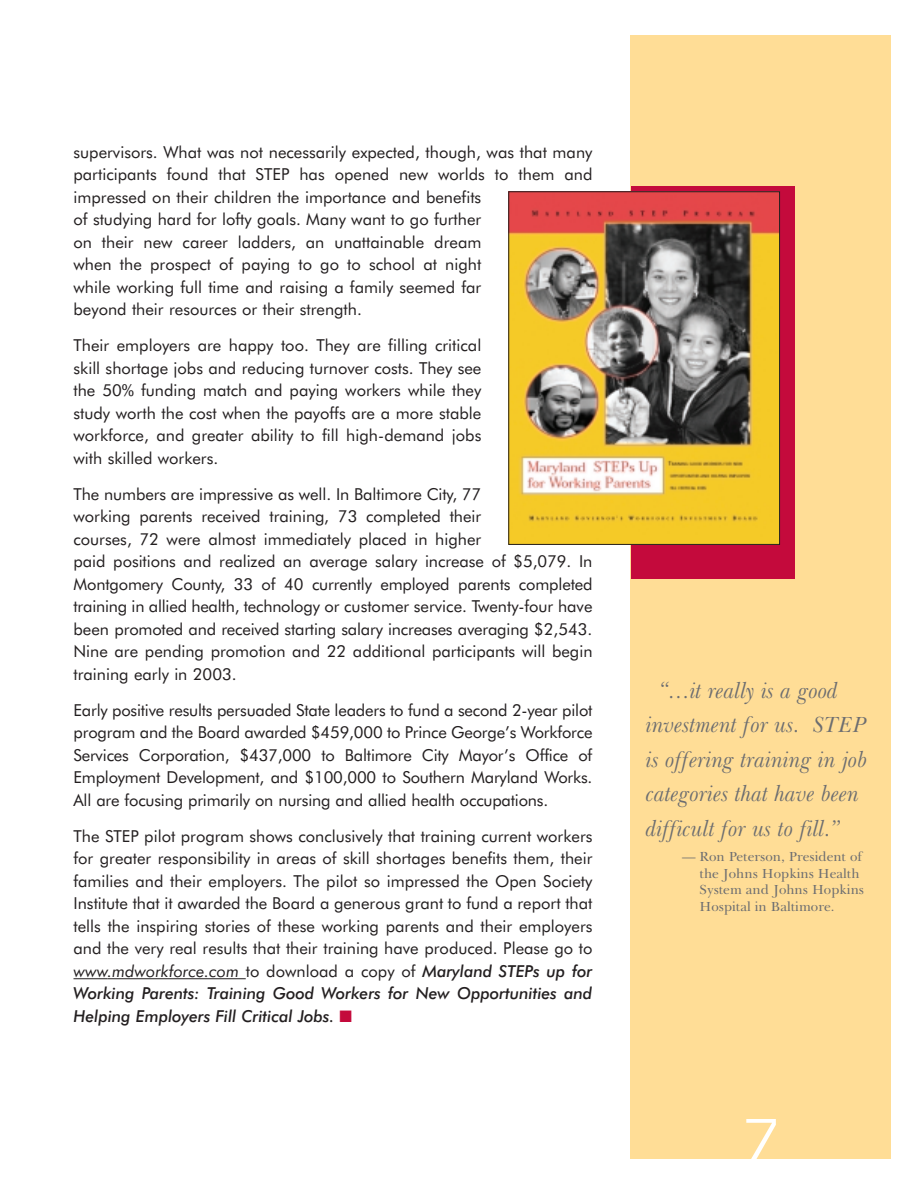
<style>
.page{position:relative;width:918px;height:1188px;background:#fff}
.page>*{position:absolute;margin:0;border:0;box-sizing:border-box;transform-origin:0 0}
.t1{font:54px "Eurostile";color:#fff}
.t2{font:italic 22.5px/34.5px "Baskerville BT";color:#6c6d70;scale:.96 1}
.t3{font:16.5px/22.5px "Futura BT";color:#231f20;text-align:justify}
.t4{font:13.5px/16.5px "Baskerville BT";color:#6c6d70}
.s1{font-style:italic}
.s2{font-weight:500;font-style:italic}
.s3{color:#c40a3c}
</style>
<div class="page">
<hr style="left:74px;top:978px;width:34px;height:1px;background:#231f20">
<hr style="left:108px;top:978px;width:138px;height:1px;background:#231f20">
<div style="left:631px;top:35px;width:260px;height:1123px;background:#ffdd96"></div>
<div style="left:631px;top:186px;width:163px;height:393px;background:#c40a3c"></div>
<img style="left:510px;top:193px;width:268px;height:350px">
<div style="left:508px;top:191px;width:272px;height:354px;border:1px solid #231f20"></div>
<p class="t3" style="left:74px;top:142px;width:520px;text-align:left">supervisors. What was not necessarily expected, though, was that many participants found that STEP has opened new worlds to them and impressed on their children the importance and benefits<br>of studying hard for lofty goals. Many want to go further<br>on their new career ladders, an unattainable dream<br>when the prospect of paying to go to school at night<br>while working full time and raising a family seemed far<br>beyond their resources or their strength.</p>
<p class="t3" style="left:74px;top:336px;width:409px">Their employers are happy too. They are filling critical skill shortage jobs and reducing turnover costs. They see the 50% funding match and paying workers while they study worth the cost when the payoffs are a more stable workforce, and greater ability to fill high-demand jobs with skilled workers.</p>
<p class="t3" style="left:73px;top:484px;width:521px;text-align:left">The numbers are impressive as well. In Baltimore City, 77<br>working parents received training, 73 completed their<br>courses, 72 were almost immediately placed in higher<br>paid positions and realized an average salary increase of $5,079. In Montgomery County, 33 of 40 currently employed parents completed training in allied health, technology or customer service. Twenty-four have been promoted and received starting salary increases averaging $2,543.<br>Nine are pending promotion and 22 additional participants will begin training early in 2003.</p>
<p class="t3" style="left:73px;top:700px;width:520px">Early positive results persuaded State leaders to fund a second 2-year pilot program and the Board awarded $459,000 to Prince George’s Workforce Services Corporation, $437,000 to Baltimore City Mayor’s Office of Employment Development, and $100,000 to Southern Maryland Works.<br>All are focusing primarily on nursing and allied health occupations.</p>
<p class="t3" style="left:73px;top:826px;width:521px">The STEP pilot program shows conclusively that training current workers for greater responsibility in areas of skill shortages benefits them, their families and their employers. The pilot so impressed the Open Society Institute that it awarded the Board a generous grant to fund a report that tells the inspiring stories of these working parents and their employers and the very real results that their training have produced. Please go to <span class="s1">www.mdworkforce.com</span> to download a copy of <span class="s2">Maryland STEPs up for Working Parents: Training Good Workers for New Opportunities and Helping Employers Fill Critical Jobs.</span> <span class="s3">■</span></p>
<h2 class="t2" style="left:646px;top:676px;width:232px;text-indent:13px">“…it really is a good investment for us. STEP is offering training in job categories that have been difficult for us to fill.”</h2>
<p class="t4" style="left:700px;top:850px;width:166px;text-indent:-17px">— Ron Peterson, President of the Johns Hopkins Health<br>System and Johns Hopkins<br>Hospital in Baltimore.</p>
<h1 class="t1" style="left:743px;top:1119px;width:39px">7</h1>
</div>
